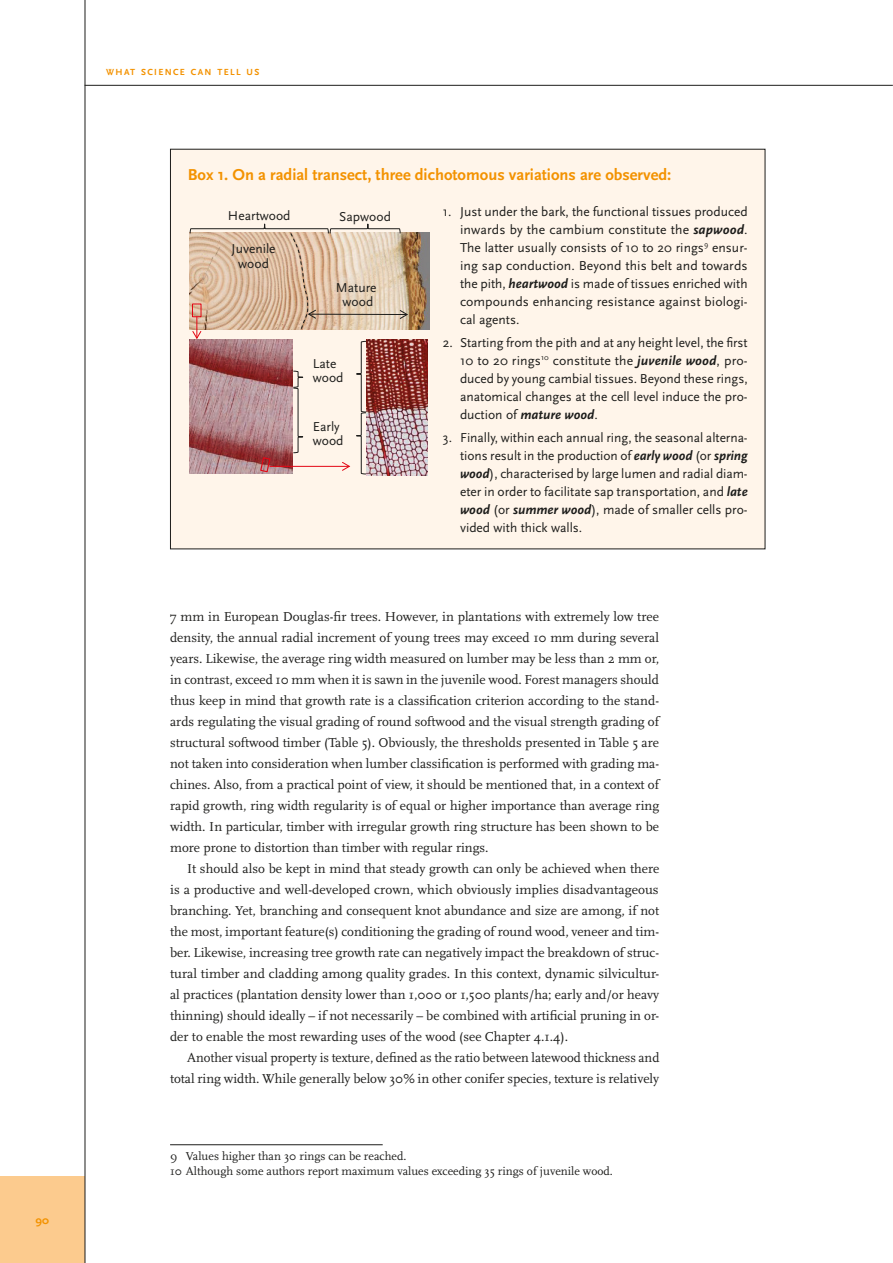
<style>
.page{position:relative;width:893px;height:1263px;background:#fff}
.page>*{position:absolute;margin:0;border:0;box-sizing:border-box;transform-origin:0 0}
.t1{font:700 16.5px "Scala Sans";color:#f39200}
.t2{font:13.5px/21px "Scala";color:#1d1d1b;text-align:justify}
.t3{font:13.5px/18px "Scala Sans";color:#1d1d1b;text-align:justify}
.t4{font:12px/15px "Scala";color:#1d1d1b}
.t5{font:700 11.55px "Scala Sans";color:#f39200;scale:1.05 1}
.t6{font:700 9.3px "Scala Sans";letter-spacing:.145em;color:#f39200}
.s1{font-weight:700;font-style:italic}
</style>
<div class="page">
<div style="left:0;top:1176px;width:85px;height:87px;background:#fccb8e"></div>
<hr style="left:85px;top:85px;width:808px;height:1px;background:#1d1d1b">
<hr style="left:85px;top:0;width:1px;height:1263px;background:#1d1d1b">
<hr style="left:170px;top:1144px;width:213px;height:1px;background:#1d1d1b">
<div style="left:170px;top:149px;width:595px;height:400px;background:#fff5ea"></div>
<img style="left:409px;top:233px;width:20px;height:96px">
<img style="left:409px;top:340px;width:19px;height:135px">
<img style="left:189px;top:223px;width:220px;height:252px">
<p class="t5" style="left:36px;top:1214px;width:14px">90</p>
<p class="t6" style="left:106px;top:67px;width:154px">WHAT SCIENCE CAN TELL US</p>
<p class="t1" style="left:188px;top:165px;width:485px">Box 1. On a radial transect, three dichotomous variations are observed:</p>
<p class="t3" style="left:460px;top:203px;width:289px;text-indent:-17px">1. Just under the bark, the functional tissues produced inwards by the cambium constitute the <span class="s1">sapwood</span>.<br>The latter usually consists of 10 to 20 rings<sup>9</sup> ensur&shy;ing sap conduction. Beyond this belt and towards the pith, <span class="s1">heartwood</span> is made of tissues enriched with compounds enhancing resistance against biologi&shy;cal agents.</p>
<p class="t3" style="left:460px;top:334px;width:289px;text-indent:-17px">2. Starting from the pith and at any height level, the first 10 to 20 rings<sup>10</sup> constitute the <span class="s1">juvenile wood</span>, pro&shy;duced by young cambial tissues. Beyond these rings, anatomical changes at the cell level induce the pro&shy;duction of <span class="s1">mature wood</span>.</p>
<p class="t3" style="left:460px;top:429px;width:289px;text-indent:-17px">3. Finally, within each annual ring, the seasonal alterna&shy;tions result in the production of <span class="s1">early wood</span> (or <span class="s1">spring wood</span>), characterised by large lumen and radial diam&shy;eter in order to facilitate sap transportation, and <span class="s1">late wood</span> (or <span class="s1">summer wood</span>), made of smaller cells pro&shy;vided with thick walls.</p>
<p class="t3" style="left:228px;top:207px;width:64px">Heartwood</p>
<p class="t3" style="left:339px;top:208px;width:53px">Sapwood</p>
<p class="t3" style="left:232px;top:242px;width:45px;line-height:14.4px;text-align:center">Juvenile wood</p>
<p class="t3" style="left:336px;top:280px;width:42px;line-height:14.4px;text-align:center">Mature wood</p>
<p class="t3" style="left:313px;top:356px;width:32px;line-height:14.4px">Late wood</p>
<p class="t3" style="left:313px;top:419px;width:32px;line-height:14.4px">Early wood</p>
<p class="t2" style="left:170px;top:606px;width:491px">7 mm in European Douglas-fir trees. However, in plantations with extremely low tree density, the annual radial increment of young trees may exceed 10 mm during several years. Likewise, the average ring width measured on lumber may be less than 2 mm or, in contrast, exceed 10 mm when it is sawn in the juvenile wood. Forest managers should thus keep in mind that growth rate is a classification criterion according to the stand&shy;ards regulating the visual grading of round softwood and the visual strength grading of structural softwood timber (Table 5). Obviously, the thresholds presented in Table 5 are not taken into consideration when lumber classification is performed with grading ma&shy;chines. Also, from a practical point of view, it should be mentioned that, in a context of rapid growth, ring width regularity is of equal or higher importance than average ring width. In particular, timber with irregular growth ring structure has been shown to be more prone to distortion than timber with regular rings.</p>
<p class="t2" style="left:170px;top:858px;width:491px;text-indent:17px">It should also be kept in mind that steady growth can only be achieved when there is a productive and well-developed crown, which obviously implies disadvantageous branching. Yet, branching and consequent knot abundance and size are among, if not the most, important feature(s) conditioning the grading of round wood, veneer and tim&shy;ber. Likewise, increasing tree growth rate can negatively impact the breakdown of struc&shy;tural timber and cladding among quality grades. In this context, dynamic silvicultur&shy;al practices (plantation density lower than 1,000 or 1,500 plants/ha; early and/or heavy thinning) should ideally – if not necessarily – be combined with artificial pruning in or&shy;der to enable the most rewarding uses of the wood (see Chapter 4.1.4).</p>
<p class="t2" style="left:170px;top:1047px;width:491px;text-align:right">Another visual property is texture, defined as the ratio between latewood thickness and total ring width. While generally below 30% in other conifer species, texture is relatively</p>
<p class="t4" style="left:170px;top:1148px;width:444px">9 Values higher than 30 rings can be reached.<br>10 Although some authors report maximum values exceeding 35 rings of juvenile wood.</p>
</div>
